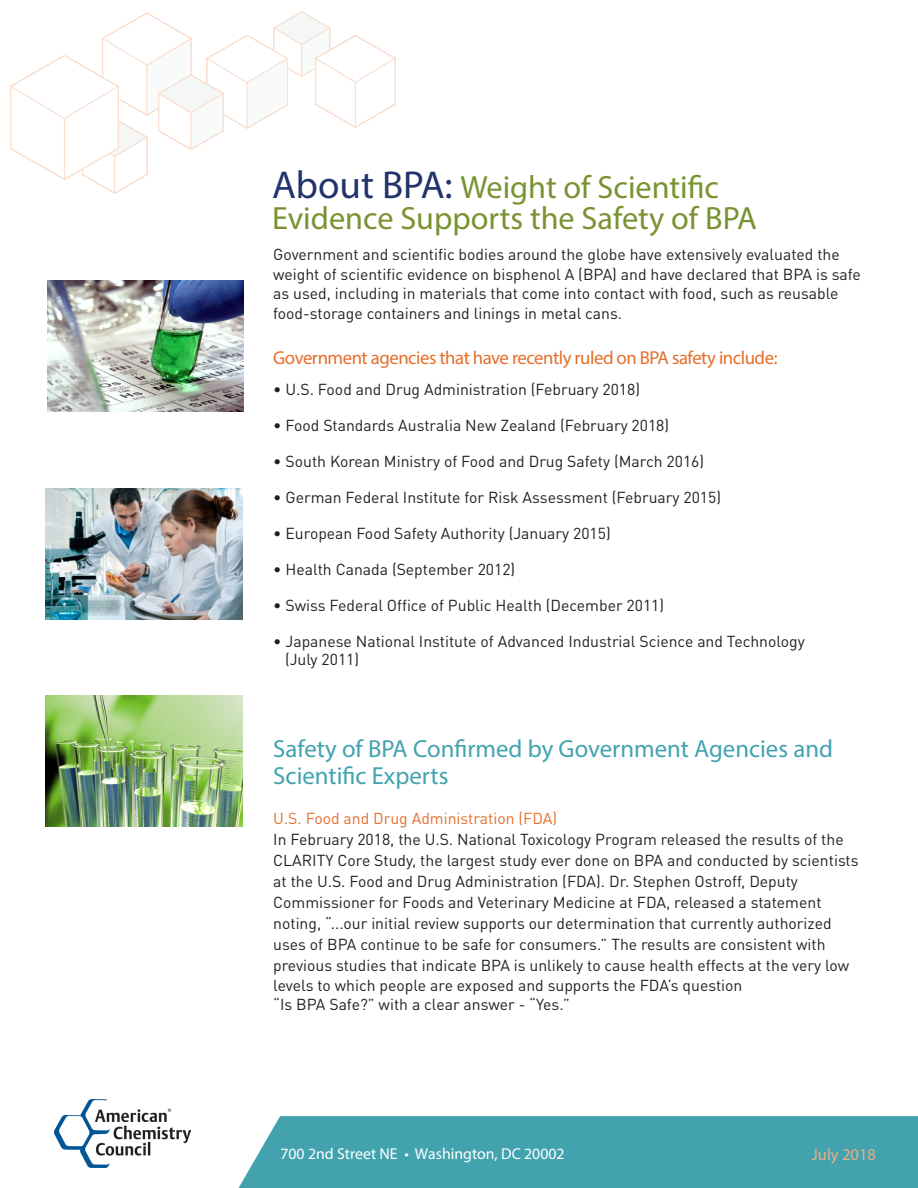
<style>
.page{position:relative;width:918px;height:1188px;background:#fff}
.page>*{position:absolute;margin:0;border:0;box-sizing:border-box;transform-origin:0 0}
.t1{font:32.25px/31.5px "Myriad Pro";color:#7a9231}
.Subhead{font:24.75px "Myriad Pro";color:#42a3af}
.Subhead_2{font:18.75px "Myriad Pro";letter-spacing:-.025em;color:#e56e2a}
.Subhead-2{font:16.5px "Myriad Pro";color:#efac81}
.Subhead-3{font:15.75px/21px "DINOT";color:#231f20}
.Subhead_2-2{font:15.75px "DINOT";color:#231f20}
.Body{font:15.75px/19.5px "DINOT";color:#231f20}
.t2{font:15.75px "Myriad Pro";color:#fff}
.t3{font:15.75px "Myriad Pro";color:#f1b186}
.s1{font-size:39px;color:#22336b}
.s2{color:#e56e2a}
</style>
<div class="page">
<svg style="left:10px;top:11px;width:386px;height:182px"></svg>
<svg style="left:190px;top:1116px;width:728px;height:72px;background:#55acb7"></svg>
<img style="left:45px;top:488px;width:197px;height:131px">
<img style="left:48px;top:281px;width:196px;height:131px">
<img style="left:54px;top:1100px;width:136px;height:68px">
<img style="left:45px;top:696px;width:197px;height:131px">
<div style="left:746px;top:1139px;width:131px;height:29px;background:#42a3af"></div>
<p class="t1" style="left:272px;top:171px;width:486px"><span class="s1">About BPA:</span> Weight of Scientific<br>Evidence Supports the Safety of BPA</p>
<p class="Body" style="left:273px;top:245px;width:589px">Government and scientific bodies around the globe have extensively evaluated the weight of scientific evidence on bisphenol A (BPA) and have declared that BPA is safe as used, including in materials that come into contact with food, such as reusable food-storage containers and linings in metal cans.</p>
<p class="Subhead_2" style="left:273px;top:346px;width:506px">Government agencies that have recently ruled on BPA safety include:</p>
<p class="Subhead_2-2" style="left:273px;top:380px;width:368px">• U.S. Food and Drug Administration (February 2018)</p>
<p class="Subhead_2-2" style="left:273px;top:416px;width:397px">• Food Standards Australia New Zealand (February 2018)</p>
<p class="Subhead_2-2" style="left:273px;top:452px;width:432px">• South Korean Ministry of Food and Drug Safety (March 2016)</p>
<p class="Subhead_2-2" style="left:273px;top:488px;width:449px">• German Federal Institute for Risk Assessment (February 2015)</p>
<p class="Subhead_2-2" style="left:273px;top:524px;width:339px">• European Food Safety Authority (January 2015)</p>
<p class="Subhead_2-2" style="left:273px;top:560px;width:244px">• Health Canada (September 2012)</p>
<p class="Subhead_2-2" style="left:273px;top:596px;width:392px">• Swiss Federal Office of Public Health (December 2011)</p>
<p class="Subhead_2-2" style="left:273px;top:632px;width:533px">• Japanese National Institute of Advanced Industrial Science and Technology</p>
<p class="Subhead_2-2" style="left:285px;top:650px;width:76px">(July 2011)</p>
<p class="Subhead" style="left:273px;top:733px;width:561px">Safety of BPA Confirmed by Government Agencies and</p>
<p class="Subhead" style="left:273px;top:760px;width:177px">Scientific Experts</p>
<p class="Subhead-3" style="left:273px;top:808px;width:587px"><span class="s2">U.S. Food and Drug Administration (FDA)<br></span>In February 2018, the U.S. National Toxicology Program released the results of the CLARITY Core Study, the largest study ever done on BPA and conducted by scientists at the U.S. Food and Drug Administration (FDA). Dr. Stephen Ostroff, Deputy Commissioner for Foods and Veterinary Medicine at FDA, released a statement noting, “...our initial review supports our determination that currently authorized uses of BPA continue to be safe for consumers.” The results are consistent with previous studies that indicate BPA is unlikely to cause health effects at the very low</p>
<p class="Subhead-3" style="left:273px;top:974px;width:471px">levels to which people are exposed and supports the FDA’s question</p>
<p class="Subhead-3" style="left:273px;top:994px;width:298px">“Is BPA Safe?” with a clear answer - “Yes.”</p>
<p class="t2" style="left:280px;top:1144px;width:286px">700 2nd Street NE • Washington, DC 20002</p>
<p class="t3" style="left:756px;top:1144px;width:110px">September 2011</p>
<p class="Subhead-2" style="left:812px;top:1144px;width:66px">July 2018</p>
</div>
